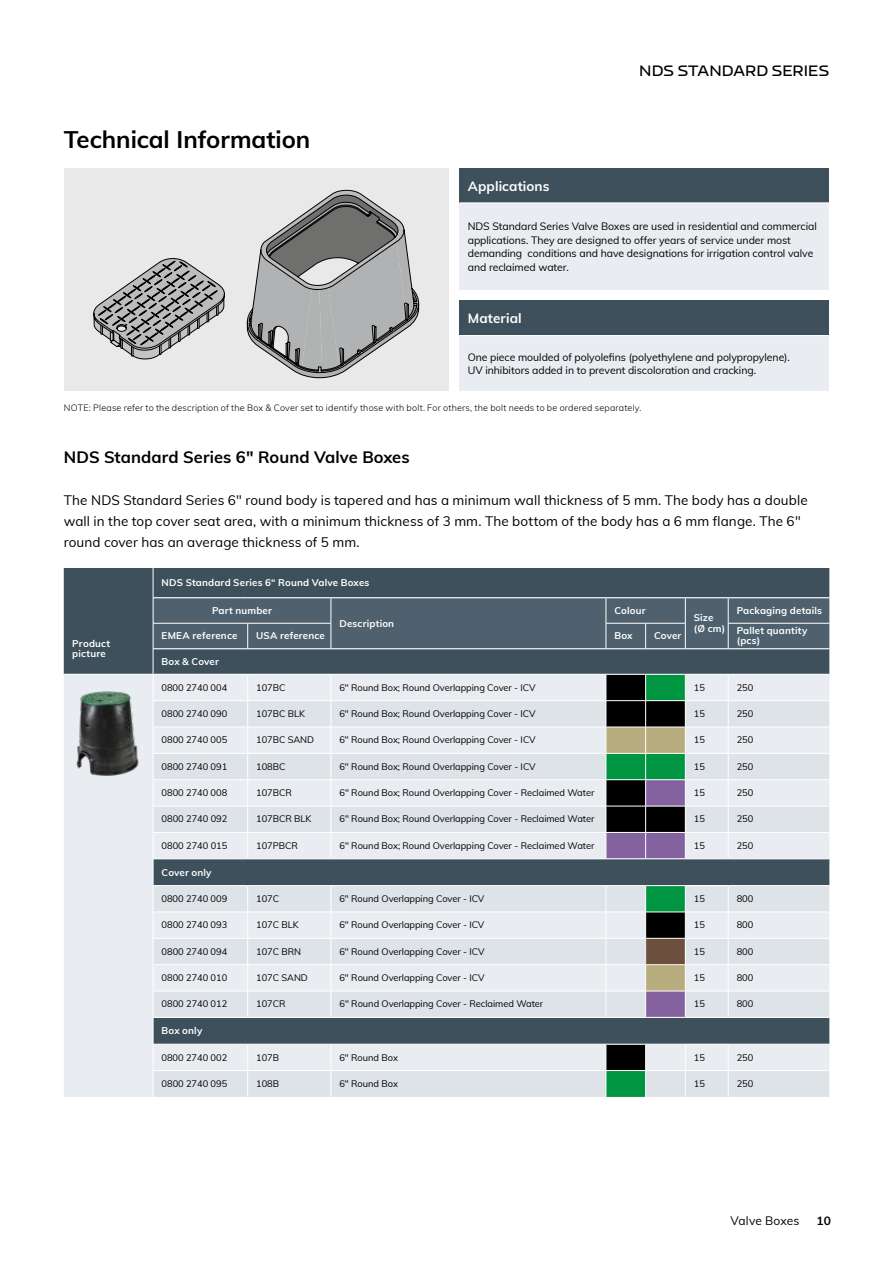
<style>
.page{position:relative;width:893px;height:1263px;background:#fff}
.page>*{position:absolute;margin:0;border:0;box-sizing:border-box;transform-origin:0 0}
.t1{font:700 24px "Muli";letter-spacing:-.005em;color:#000}
.t2{font:700 16.5px "Muli";letter-spacing:.005em;color:#000}
.t3{font:600 15px "Nizzoli";color:#000}
.t4{font:13.5px/21px "Muli";letter-spacing:.01em;color:#000}
.t5{font:700 13.5px "Muli";letter-spacing:.005em;color:#fff}
.t6{font:12px "Muli";letter-spacing:.01em;color:#000}
.t7{font:700 12px "Muli";color:#000}
.t8{font:10.5px/13.5px "Muli";letter-spacing:-.005em;color:#000}
.t9{font:700 9.75px/10.5px "Muli";letter-spacing:.02em;color:#fff}
.t10{font:9.3px "Muli";letter-spacing:-.005em;color:#000}
.t11{font:300 9px "Muli";letter-spacing:.02em;color:#000}
</style>
<div class="page">
<div style="left:459px;top:169px;width:370px;height:34px;background:#3e505c"></div>
<div style="left:459px;top:203px;width:370px;height:86px;background:#e9ecf0"></div>
<hr style="left:459px;top:202px;width:370px;height:1px;background:#fff">
<div style="left:459px;top:300px;width:370px;height:36px;background:#3e505c"></div>
<div style="left:459px;top:336px;width:370px;height:55px;background:#e9ecf0"></div>
<hr style="left:459px;top:335px;width:370px;height:1px;background:#fff">
<div style="left:64px;top:568px;width:765px;height:106px;background:#3e505c"></div>
<div style="left:64px;top:675px;width:89px;height:422px;background:#e9ecf0"></div>
<hr style="left:153px;top:568px;width:1px;height:30px;background:#fff">
<hr style="left:153px;top:597px;width:95px;height:1px;background:#fff">
<hr style="left:248px;top:597px;width:83px;height:1px;background:#fff">
<hr style="left:331px;top:597px;width:275px;height:1px;background:#fff">
<hr style="left:606px;top:597px;width:40px;height:1px;background:#fff">
<hr style="left:646px;top:597px;width:39px;height:1px;background:#fff">
<hr style="left:685px;top:597px;width:43px;height:1px;background:#fff">
<hr style="left:728px;top:597px;width:101px;height:1px;background:#fff">
<svg style="left:153px;top:598px;width:676px;height:499px;background:#b3bbc0"></svg>
<hr style="left:685px;top:1044px;width:43px;height:1px;background:#fff">
<img style="left:75px;top:691px;width:67px;height:85px">
<div style="left:64px;top:169px;width:385px;height:222px;background:#e9e9e9"></div>
<svg style="left:247px;top:189px;width:172px;height:190px"></svg>
<svg style="left:93px;top:258px;width:132px;height:102px"></svg>
<h1 class="t1" style="left:64px;top:122px;width:248px">Technical Information</h1>
<h3 class="t3" style="left:639px;top:62px;width:191px">NDS STANDARD SERIES</h3>
<h3 class="t5" style="left:468px;top:176px;width:83px">Applications</h3>
<p class="t8" style="left:468px;top:219px;width:351px">NDS Standard Series Valve Boxes are used in residential and commercial applications. They are designed to offer years of service under most demanding conditions and have designations for irrigation control valve and reclaimed water.</p>
<h3 class="t5" style="left:468px;top:308px;width:55px">Material</h3>
<p class="t8" style="left:468px;top:350px;width:324px">One piece moulded of polyolefins (polyethylene and polypropylene).<br>UV inhibitors added in to prevent discoloration and cracking.</p>
<p class="t11" style="left:64px;top:401px;width:579px">NOTE: Please refer to the description of the Box &amp; Cover set to identify those with bolt. For others, the bolt needs to be ordered separately.</p>
<h2 class="t2" style="left:64px;top:445px;width:347px">NDS Standard Series 6" Round Valve Boxes</h2>
<p class="t4" style="left:64px;top:489px;width:745px">The NDS Standard Series 6" round body is tapered and has a minimum wall thickness of 5 mm. The body has a double wall in the top cover seat area, with a minimum thickness of 3 mm. The bottom of the body has a 6 mm flange. The 6" round cover has an average thickness of 5 mm.</p>
<p class="t9" style="left:72px;top:637px;width:39px">Product picture</p>
<p class="t9" style="left:162px;top:577px;width:209px">NDS Standard Series 6“ Round Valve Boxes</p>
<p class="t9" style="left:212px;top:605px;width:61px">Part number</p>
<p class="t9" style="left:339px;top:617px;width:56px">Description</p>
<p class="t9" style="left:614px;top:605px;width:33px">Colour</p>
<p class="t9" style="left:737px;top:605px;width:87px">Packaging details</p>
<p class="t9" style="left:694px;top:612px;width:33px">Size (Ø cm)</p>
<p class="t9" style="left:162px;top:630px;width:77px">EMEA reference</p>
<p class="t9" style="left:256px;top:630px;width:70px">USA reference</p>
<p class="t9" style="left:614px;top:630px;width:20px">Box</p>
<p class="t9" style="left:654px;top:630px;width:29px">Cover</p>
<p class="t9" style="left:737px;top:625px;width:72px">Pallet quantity (pcs)</p>
<p class="t9" style="left:162px;top:656px;width:59px">Box &amp; Cover</p>
<p class="t10" style="left:162px;top:680px;width:67px">0800 2740 004</p>
<p class="t10" style="left:256px;top:680px;width:31px">107BC</p>
<p class="t10" style="left:339px;top:680px;width:198px">6" Round Box; Round Overlapping Cover - ICV</p>
<p class="t10" style="left:694px;top:680px;width:13px">15</p>
<p class="t10" style="left:737px;top:680px;width:18px">250</p>
<p class="t10" style="left:162px;top:707px;width:67px">0800 2740 090</p>
<p class="t10" style="left:256px;top:707px;width:50px">107BC BLK</p>
<p class="t10" style="left:339px;top:707px;width:198px">6" Round Box; Round Overlapping Cover - ICV</p>
<p class="t10" style="left:694px;top:707px;width:13px">15</p>
<p class="t10" style="left:737px;top:707px;width:18px">250</p>
<p class="t10" style="left:162px;top:733px;width:67px">0800 2740 005</p>
<p class="t10" style="left:256px;top:733px;width:59px">107BC SAND</p>
<p class="t10" style="left:339px;top:733px;width:198px">6" Round Box; Round Overlapping Cover - ICV</p>
<p class="t10" style="left:694px;top:733px;width:13px">15</p>
<p class="t10" style="left:737px;top:733px;width:18px">250</p>
<p class="t10" style="left:162px;top:760px;width:67px">0800 2740 091</p>
<p class="t10" style="left:256px;top:760px;width:31px">108BC</p>
<p class="t10" style="left:339px;top:760px;width:198px">6" Round Box; Round Overlapping Cover - ICV</p>
<p class="t10" style="left:694px;top:760px;width:13px">15</p>
<p class="t10" style="left:737px;top:760px;width:18px">250</p>
<p class="t10" style="left:162px;top:786px;width:67px">0800 2740 008</p>
<p class="t10" style="left:256px;top:786px;width:37px">107BCR</p>
<p class="t10" style="left:339px;top:786px;width:256px">6" Round Box; Round Overlapping Cover - Reclaimed Water</p>
<p class="t10" style="left:694px;top:786px;width:13px">15</p>
<p class="t10" style="left:737px;top:786px;width:18px">250</p>
<p class="t10" style="left:162px;top:812px;width:67px">0800 2740 092</p>
<p class="t10" style="left:256px;top:812px;width:57px">107BCR BLK</p>
<p class="t10" style="left:339px;top:812px;width:256px">6" Round Box; Round Overlapping Cover - Reclaimed Water</p>
<p class="t10" style="left:694px;top:812px;width:13px">15</p>
<p class="t10" style="left:737px;top:812px;width:18px">250</p>
<p class="t10" style="left:162px;top:839px;width:67px">0800 2740 015</p>
<p class="t10" style="left:256px;top:839px;width:43px">107PBCR</p>
<p class="t10" style="left:339px;top:839px;width:256px">6" Round Box; Round Overlapping Cover - Reclaimed Water</p>
<p class="t10" style="left:694px;top:839px;width:13px">15</p>
<p class="t10" style="left:737px;top:839px;width:18px">250</p>
<p class="t9" style="left:162px;top:866px;width:51px">Cover only</p>
<p class="t10" style="left:162px;top:892px;width:67px">0800 2740 009</p>
<p class="t10" style="left:256px;top:892px;width:24px">107C</p>
<p class="t10" style="left:339px;top:892px;width:147px">6" Round Overlapping Cover - ICV</p>
<p class="t10" style="left:694px;top:892px;width:13px">15</p>
<p class="t10" style="left:737px;top:892px;width:18px">800</p>
<p class="t10" style="left:162px;top:918px;width:67px">0800 2740 093</p>
<p class="t10" style="left:256px;top:918px;width:44px">107C BLK</p>
<p class="t10" style="left:339px;top:918px;width:147px">6" Round Overlapping Cover - ICV</p>
<p class="t10" style="left:694px;top:918px;width:13px">15</p>
<p class="t10" style="left:737px;top:918px;width:18px">800</p>
<p class="t10" style="left:162px;top:944px;width:67px">0800 2740 094</p>
<p class="t10" style="left:256px;top:944px;width:46px">107C BRN</p>
<p class="t10" style="left:339px;top:944px;width:147px">6" Round Overlapping Cover - ICV</p>
<p class="t10" style="left:694px;top:944px;width:13px">15</p>
<p class="t10" style="left:737px;top:944px;width:18px">800</p>
<p class="t10" style="left:162px;top:971px;width:67px">0800 2740 010</p>
<p class="t10" style="left:256px;top:971px;width:53px">107C SAND</p>
<p class="t10" style="left:339px;top:971px;width:147px">6" Round Overlapping Cover - ICV</p>
<p class="t10" style="left:694px;top:971px;width:13px">15</p>
<p class="t10" style="left:737px;top:971px;width:18px">800</p>
<p class="t10" style="left:162px;top:997px;width:67px">0800 2740 012</p>
<p class="t10" style="left:256px;top:997px;width:31px">107CR</p>
<p class="t10" style="left:339px;top:997px;width:205px">6" Round Overlapping Cover - Reclaimed Water</p>
<p class="t10" style="left:694px;top:997px;width:13px">15</p>
<p class="t10" style="left:737px;top:997px;width:18px">800</p>
<p class="t9" style="left:162px;top:1025px;width:42px">Box only</p>
<p class="t10" style="left:162px;top:1050px;width:67px">0800 2740 002</p>
<p class="t10" style="left:256px;top:1050px;width:24px">107B</p>
<p class="t10" style="left:339px;top:1050px;width:60px">6" Round Box</p>
<p class="t10" style="left:694px;top:1050px;width:13px">15</p>
<p class="t10" style="left:737px;top:1050px;width:18px">250</p>
<p class="t10" style="left:162px;top:1077px;width:67px">0800 2740 095</p>
<p class="t10" style="left:256px;top:1077px;width:24px">108B</p>
<p class="t10" style="left:339px;top:1077px;width:60px">6" Round Box</p>
<p class="t10" style="left:694px;top:1077px;width:13px">15</p>
<p class="t10" style="left:737px;top:1077px;width:18px">250</p>
<p class="t6" style="left:730px;top:1212px;width:70px">Valve Boxes</p>
<p class="t7" style="left:816px;top:1212px;width:16px">10</p>
</div>
